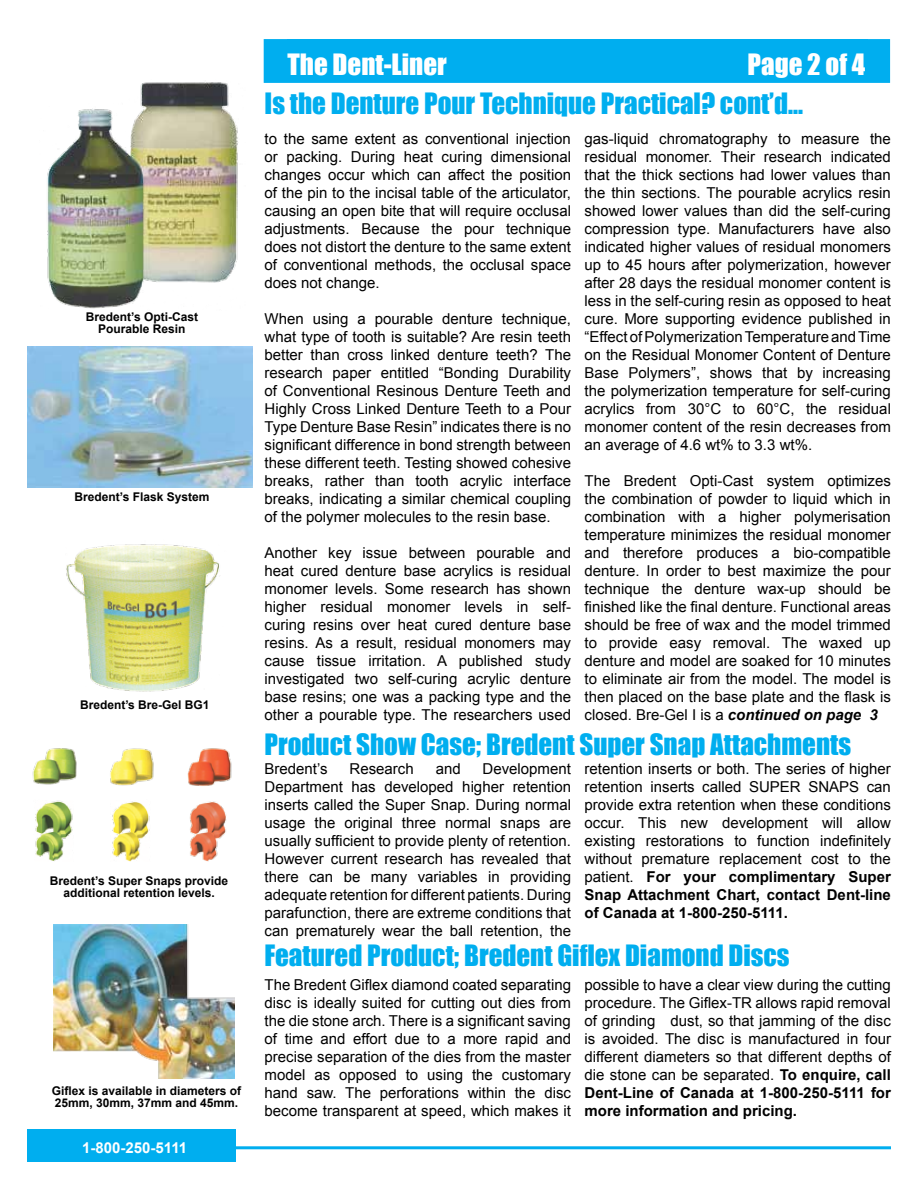
<style>
.page{position:relative;width:918px;height:1188px;background:#fff}
.page>*{position:absolute;margin:0;border:0;box-sizing:border-box;transform-origin:0 0}
.t1{font:27px "Impact";color:#00aeef}
.t2{font:27px "Impact";color:#fff}
.t3{font:15px/18px "Arial";color:#000;text-align:justify}
.t4{font:700 15px "Arial";color:#fff}
.t5{font:700 12px/12px "Arial";color:#000;text-align:center}
.s1{font-weight:700;font-style:italic}
.s2{font-weight:700}
</style>
<div class="page">
<hr style="left:222px;top:1146px;width:669px;height:3px;background:#00aeef">
<div style="left:264px;top:39px;width:626px;height:44px;background:#00aeef;border:2px solid #00aeef"></div>
<div style="left:287px;top:39px;width:581px;height:43px;background:#00aeef"></div>
<div style="left:27px;top:1130px;width:208px;height:32px;background:#00aeef"></div>
<img style="left:47px;top:82px;width:191px;height:227px">
<img style="left:66px;top:544px;width:153px;height:148px">
<img style="left:27px;top:347px;width:226px;height:140px">
<img style="left:32px;top:748px;width:200px;height:114px">
<img style="left:54px;top:924px;width:181px;height:154px">
<p class="t5" style="left:86px;top:311px;width:114px">Bredent’s Opti-Cast<br>Pourable Resin</p>
<p class="t5" style="left:74px;top:491px;width:136px">Bredent’s Flask System</p>
<p class="t5" style="left:80px;top:699px;width:131px">Bredent’s Bre-Gel BG1</p>
<p class="t5" style="left:50px;top:875px;width:180px">Bredent’s Super Snaps provide additional retention levels.</p>
<p class="t5" style="left:52px;top:1085px;width:191px;text-align:left">Giflex is available in diameters of<br>25mm, 30mm, 37mm and 45mm.</p>
<p class="t4" style="left:82px;top:1138px;width:107px">1-800-250-5111</p>
<h1 class="t2" style="left:287px;top:43px;width:161px">The Dent-Liner</h1>
<h1 class="t2" style="left:748px;top:43px;width:119px">Page 2 of 4</h1>
<h1 class="t1" style="left:265px;top:82px;width:540px">Is the Denture Pour Technique Practical? cont’d...</h1>
<p class="t3" style="left:265px;top:130px;width:308px">to the same extent as conventional injection or packing. During heat curing dimensional changes occur which can affect the position of the pin to the incisal table of the articulator, causing an open bite that will require occlusal adjustments. Because the pour technique does not distort the denture to the same extent of conventional methods, the occlusal space does not change.</p>
<p class="t3" style="left:265px;top:310px;width:308px">When using a pourable denture technique, what type of tooth is suitable? Are resin teeth better than cross linked denture teeth? The research paper entitled “Bonding Durability of Conventional Resinous Denture Teeth and Highly Cross Linked Denture Teeth to a Pour Type Denture Base Resin” indicates there is no significant difference in bond strength between these different teeth. Testing showed cohesive breaks, rather than tooth acrylic interface breaks, indicating a similar chemical coupling of the polymer molecules to the resin base.</p>
<p class="t3" style="left:265px;top:544px;width:308px">Another key issue between pourable and heat cured denture base acrylics is residual monomer levels. Some research has shown higher residual monomer levels in self&shy;curing resins over heat cured denture base resins. As a result, residual monomers may cause tissue irritation. A published study investigated two self-curing acrylic denture base resins; one was a packing type and the other a pourable type. The researchers used</p>
<p class="t3" style="left:585px;top:130px;width:308px">gas-liquid chromatography to measure the residual monomer. Their research indicated that the thick sections had lower values than the thin sections. The pourable acrylics resin showed lower values than did the self-curing compression type. Manufacturers have also indicated higher values of residual monomers up to 45 hours after polymerization, however after 28 days the residual monomer content is less in the self-curing resin as opposed to heat cure. More supporting evidence published in “Effect of Polymerization Temperature and Time on the Residual Monomer Content of Denture Base Polymers”, shows that by increasing the polymerization temperature for self-curing acrylics from 30°C to 60°C, the residual monomer content of the resin decreases from an average of 4.6 wt% to 3.3 wt%.</p>
<p class="t3" style="left:585px;top:472px;width:308px">The Bredent Opti-Cast system optimizes the combination of powder to liquid which in combination with a higher polymerisation temperature minimizes the residual monomer and therefore produces a bio-compatible denture. In order to best maximize the pour technique the denture wax-up should be finished like the final denture. Functional areas should be free of wax and the model trimmed to provide easy removal. The waxed up denture and model are soaked for 10 minutes to eliminate air from the model. The model is then placed on the base plate and the flask is closed. Bre-Gel I is a <span class="s1">continued on page 3</span></p>
<h1 class="t1" style="left:265px;top:723px;width:588px">Product Show Case; Bredent Super Snap Attachments</h1>
<p class="t3" style="left:265px;top:760px;width:65px">Bredent’s</p>
<p class="t3" style="left:350px;top:760px;width:66px">Research</p>
<p class="t3" style="left:436px;top:760px;width:27px">and</p>
<p class="t3" style="left:265px;top:760px;width:308px;text-indent:218px">Development Department has developed higher retention inserts called the Super Snap. During normal usage the original three normal snaps are usually sufficient to provide plenty of retention.<br>However current research has revealed that there can be many variables in providing adequate retention for different patients. During parafunction, there are extreme conditions that can prematurely wear the ball retention, the</p>
<p class="t3" style="left:585px;top:760px;width:308px">retention inserts or both. The series of higher retention inserts called SUPER SNAPS can provide extra retention when these conditions occur. This new development will allow existing restorations to function indefinitely without premature replacement cost to the patient. <span class="s2">For your complimentary Super Snap Attachment Chart, contact Dent-line of Canada at 1-800-250-5111.</span></p>
<h1 class="t1" style="left:264px;top:934px;width:527px">Featured Product; Bredent Giflex Diamond Discs</h1>
<p class="t3" style="left:265px;top:976px;width:308px">The Bredent Giflex diamond coated separating disc is ideally suited for cutting out dies from the die stone arch. There is a significant saving of time and effort due to a more rapid and precise separation of the dies from the master model as opposed to using the customary hand saw. The perforations within the disc become transparent at speed, which makes it</p>
<p class="t3" style="left:585px;top:976px;width:308px">possible to have a clear view during the cutting procedure. The Giflex-TR allows rapid removal of grinding dust, so that jamming of the disc is avoided. The disc is manufactured in four different diameters so that different depths of die stone can be separated. <span class="s2">To enquire, call Dent-Line of Canada at 1-800-250-5111 for more information and pricing.</span></p>
</div>
